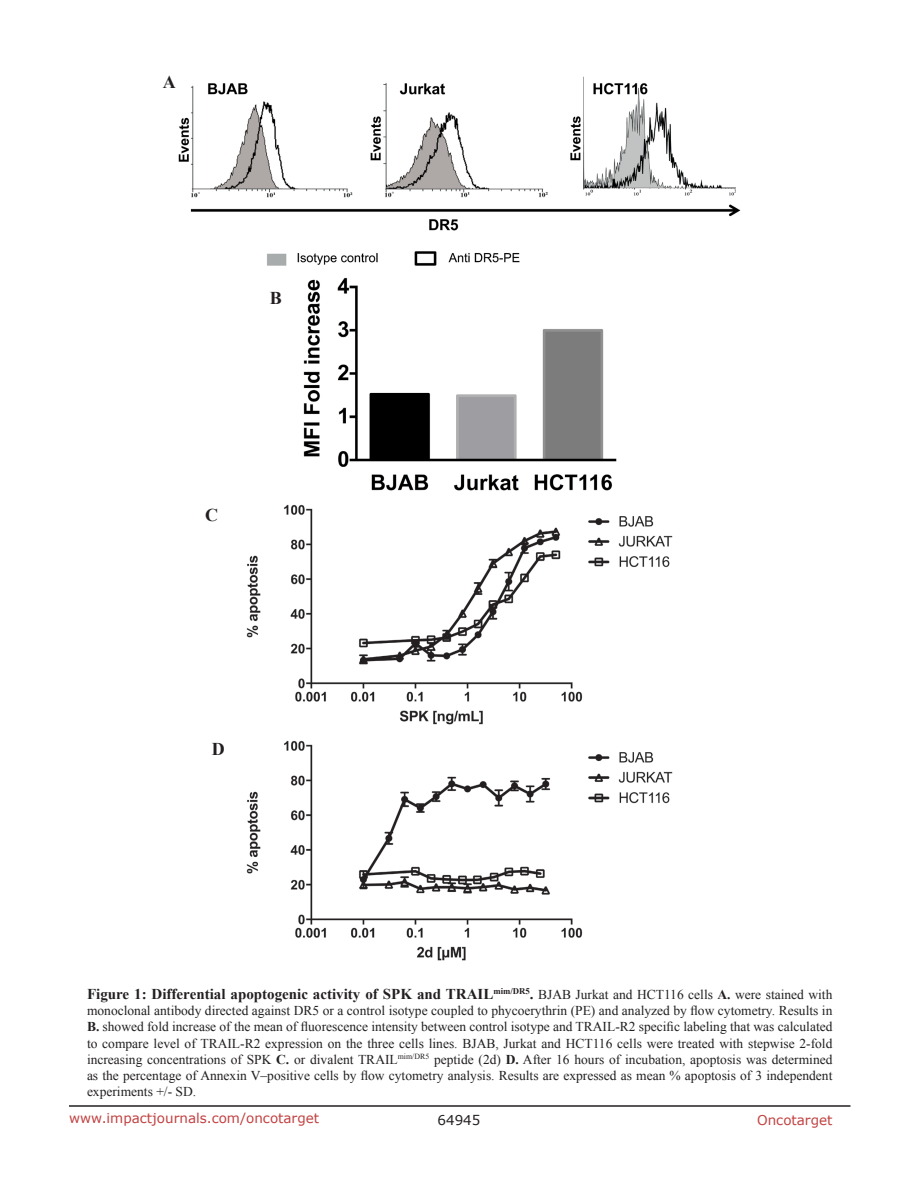
<style>
.page{position:relative;width:918px;height:1188px;background:#fff}
.page>*{position:absolute;margin:0;border:0;box-sizing:border-box;transform-origin:0 0}
.equ{font:700 18px "Times New Roman";color:#231f20}
.figuretext{font:700 15px "Times New Roman";color:#231f20}
.figuretext-2{font:13.5px/16.2px "Times New Roman";color:#231f20;text-align:justify}
.t1{font:13.5px "Verdana";color:#c24141}
.t2{font:13.5px "Verdana";color:#231f20}
.s1{font-weight:400;font-size:13.5px}
.s2{font-size:13.5px}
.s3{font-weight:700}
</style>
<div class="page">
<hr style="left:69px;top:1105px;width:781px;height:2px;background:#231f20">
<img style="left:179px;top:76px;width:562px;height:189px">
<img style="left:303px;top:277px;width:314px;height:214px">
<img style="left:246px;top:504px;width:427px;height:221px">
<img style="left:246px;top:740px;width:427px;height:221px">
<p class="equ" style="left:163px;top:70px;width:14px">A</p>
<p class="equ" style="left:270px;top:286px;width:14px">B</p>
<p class="equ" style="left:205px;top:502px;width:14px">C</p>
<p class="equ" style="left:212px;top:737px;width:14px">D</p>
<p class="figuretext" style="left:87px;top:984px;width:747px">Figure 1: Differential apoptogenic activity of SPK and TRAIL<sup>mim/DR5</sup>. <span class="s1">BJAB Jurkat and HCT116 cells</span> <span class="s2">A.</span> <span class="s1">were stained with</span></p>
<p class="figuretext-2" style="left:87px;top:1002px;width:747px">monoclonal antibody directed against DR5 or a control isotype coupled to phycoerythrin (PE) and analyzed by flow cytometry. Results in <span class="s3">B.</span> showed fold increase of the mean of fluorescence intensity between control isotype and TRAIL-R2 specific labeling that was calculated to compare level of TRAIL-R2 expression on the three cells lines. BJAB, Jurkat and HCT116 cells were treated with stepwise 2-fold increasing concentrations of SPK <span class="s3">C.</span> or divalent TRAIL<sup>mim/DR5</sup> peptide (2d) <span class="s3">D.</span> After 16 hours of incubation, apoptosis was determined as the percentage of Annexin V–positive cells by flow cytometry analysis. Results are expressed as mean % apoptosis of 3 independent experiments +/- SD.</p>
<p class="t1" style="left:69px;top:1109px;width:252px">www.impactjournals.com/oncotarget</p>
<p class="t2" style="left:438px;top:1111px;width:44px">64945</p>
<p class="t1" style="left:757px;top:1111px;width:77px">Oncotarget</p>
</div>
